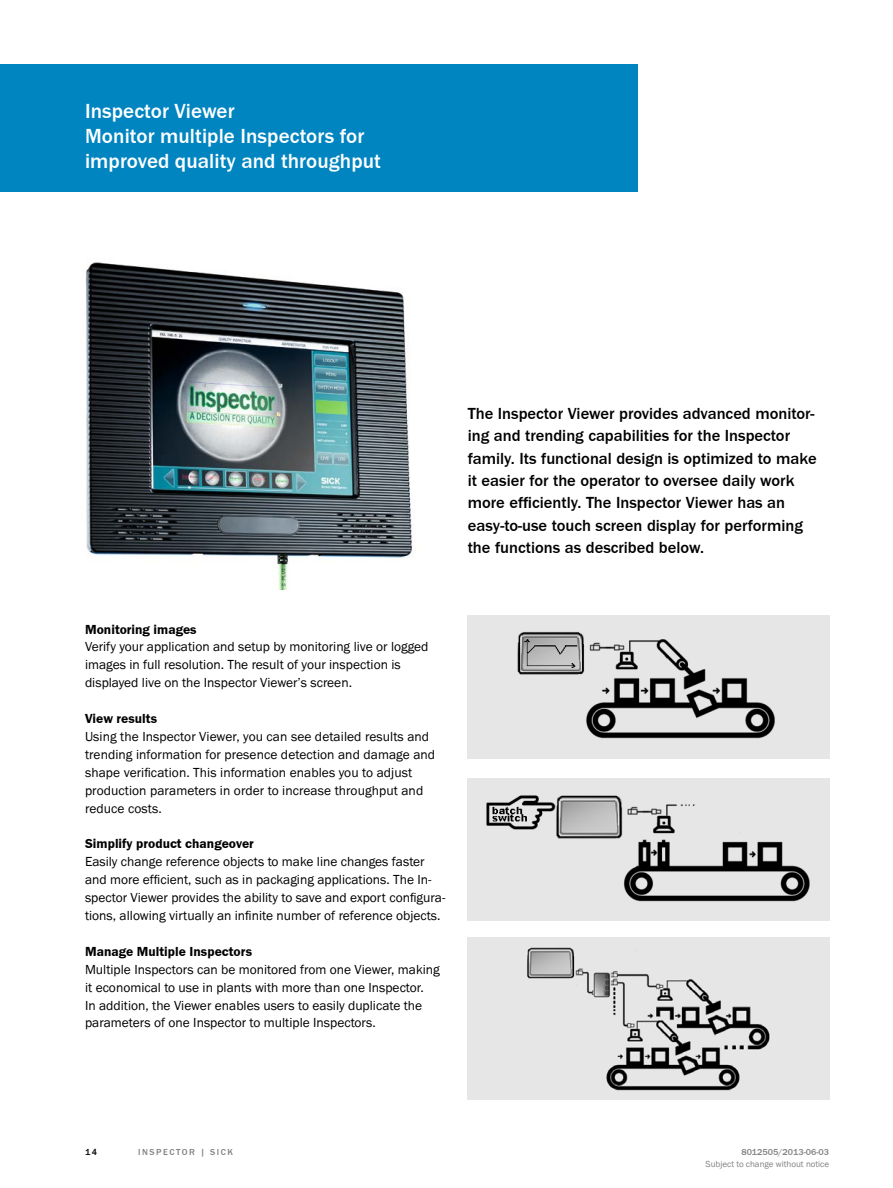
<style>
.page{position:relative;width:893px;height:1188px;background:#fff}
.page>*{position:absolute;margin:0;border:0;box-sizing:border-box;transform-origin:0 0}
.t1{font:500 21px/25.2px "SICK Franklin";letter-spacing:.005em;color:#fff}
.t2{font:500 16.5px/22.4px "SICK Franklin";color:#000}
.t3{font:13.5px/17.9px "SICK Franklin";color:#000}
.t4{font:700 13.5px "SICK Franklin";letter-spacing:.005em;color:#000}
.t5{font:500 9px "SICK Franklin";color:#818181}
.t6{font:9px "SICK Franklin";color:#818181}
.t7{font:500 9px "SICK Franklin";color:#000}
</style>
<div class="page">
<img style="left:468px;top:616px;width:361px;height:143px">
<img style="left:468px;top:778px;width:361px;height:142px">
<img style="left:468px;top:938px;width:361px;height:161px">
<img style="left:86px;top:262px;width:327px;height:328px">
<div style="left:0;top:64px;width:638px;height:127px;background:#0085c1"></div>
<h1 class="t1" style="left:85px;top:98px;width:297px">Inspector Viewer<br>Monitor multiple Inspectors for improved quality and throughput</h1>
<p class="t2" style="left:468px;top:402px;width:350px">The Inspector Viewer provides advanced monitor&shy;ing and trending capabilities for the Inspector family. Its functional design is optimized to make it easier for the operator to oversee daily work more efficiently. The Inspector Viewer has an easy-to-use touch screen display for performing the functions as described below.</p>
<p class="t4" style="left:85px;top:621px;width:113px">Monitoring images</p>
<p class="t3" style="left:85px;top:638px;width:345px">Verify your application and setup by monitoring live or logged images in full resolution. The result of your inspection is displayed live on the Inspector Viewer’s screen.</p>
<p class="t4" style="left:85px;top:710px;width:74px">View results</p>
<p class="t3" style="left:85px;top:728px;width:352px">Using the Inspector Viewer, you can see detailed results and trending information for presence detection and damage and shape verification. This information enables you to adjust production parameters in order to increase throughput and reduce costs.</p>
<p class="t4" style="left:85px;top:836px;width:170px">Simplify product changeover</p>
<p class="t3" style="left:85px;top:853px;width:362px">Easily change reference objects to make line changes faster and more efficient, such as in packaging applications. The In&shy;spector Viewer provides the ability to save and export configura&shy;tions, allowing virtually an infinite number of reference objects.</p>
<p class="t4" style="left:85px;top:943px;width:169px">Manage Multiple Inspectors</p>
<p class="t3" style="left:85px;top:960px;width:356px">Multiple Inspectors can be monitored from one Viewer, making it economical to use in plants with more than one Inspector.<br>In addition, the Viewer enables users to easily duplicate the parameters of one Inspector to multiple Inspectors.</p>
<p class="t7" style="left:85px;top:1146px;width:14px">14</p>
<p class="t5" style="left:138px;top:1146px;width:12px">Insp</p>
<p class="t5" style="left:163px;top:1146px;width:14px">ector</p>
<p class="t5" style="left:200px;top:1146px;width:34px">| SICK</p>
<p class="t5" style="left:741px;top:1146px;width:89px">8012505/2013-06-03</p>
<p class="t6" style="left:706px;top:1159px;width:125px">Subject to change without notice</p>
</div>
